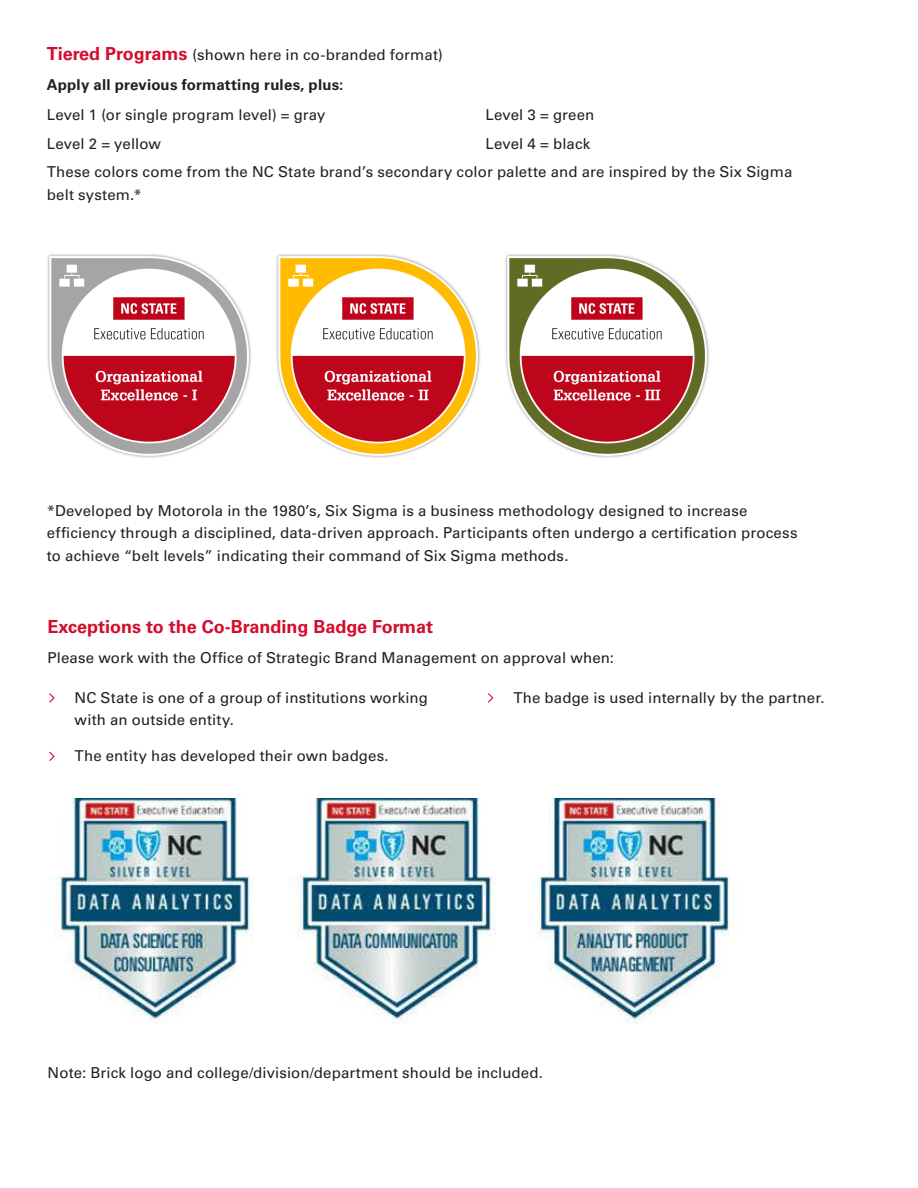
<style>
.page{position:relative;width:918px;height:1188px;background:#fff}
.page>*{position:absolute;margin:0;border:0;box-sizing:border-box;transform-origin:0 0}
.t1{font:700 18px "Univers LT Std";color:#d30d2b}
.t2{font:15px/22.5px "Univers LT Std";letter-spacing:.01em;color:#231f20}
.t3{font:700 15px "Univers LT Std";letter-spacing:.01em;color:#231f20}
.s1{font-weight:700;font-size:18px;color:#d30d2b}
</style>
<div class="page">
<img style="left:47px;top:254px;width:204px;height:204px">
<img style="left:276px;top:254px;width:204px;height:204px">
<img style="left:505px;top:254px;width:204px;height:204px">
<svg style="left:49px;top:693px;width:6px;height:10px"></svg>
<svg style="left:49px;top:752px;width:6px;height:9px"></svg>
<svg style="left:488px;top:693px;width:5px;height:10px"></svg>
<img style="left:55px;top:798px;width:674px;height:226px">
<p class="t2" style="left:47px;top:44px;width:398px"><span class="s1">Tiered Programs</span> (shown here in co-branded format)</p>
<p class="t3" style="left:47px;top:75px;width:298px">Apply all previous formatting rules, plus:</p>
<p class="t2" style="left:47px;top:103px;width:280px">Level 1 (or single program level) = gray</p>
<p class="t2" style="left:47px;top:132px;width:116px">Level 2 = yellow</p>
<p class="t2" style="left:486px;top:103px;width:110px">Level 3 = green</p>
<p class="t2" style="left:486px;top:132px;width:106px">Level 4 = black</p>
<p class="t2" style="left:47px;top:161px;width:747px">These colors come from the NC State brand’s secondary color palette and are inspired by the Six Sigma belt system.*</p>
<p class="t2" style="left:47px;top:499px;width:752px">*Developed by Motorola in the 1980’s, Six Sigma is a business methodology designed to increase efficiency through a disciplined, data-driven approach. Participants often undergo a certification process to achieve “belt levels” indicating their command of Six Sigma methods.</p>
<p class="t1" style="left:48px;top:616px;width:387px">Exceptions to the Co-Branding Badge Format</p>
<p class="t2" style="left:48px;top:646px;width:568px">Please work with the Office of Strategic Brand Management on approval when:</p>
<p class="t2" style="left:75px;top:686px;width:355px">NC State is one of a group of institutions working with an outside entity.</p>
<p class="t2" style="left:75px;top:745px;width:316px">The entity has developed their own badges.</p>
<p class="t2" style="left:513px;top:686px;width:313px">The badge is used internally by the partner.</p>
<p class="t2" style="left:48px;top:1061px;width:497px">Note: Brick logo and college/division/department should be included.</p>
</div>
